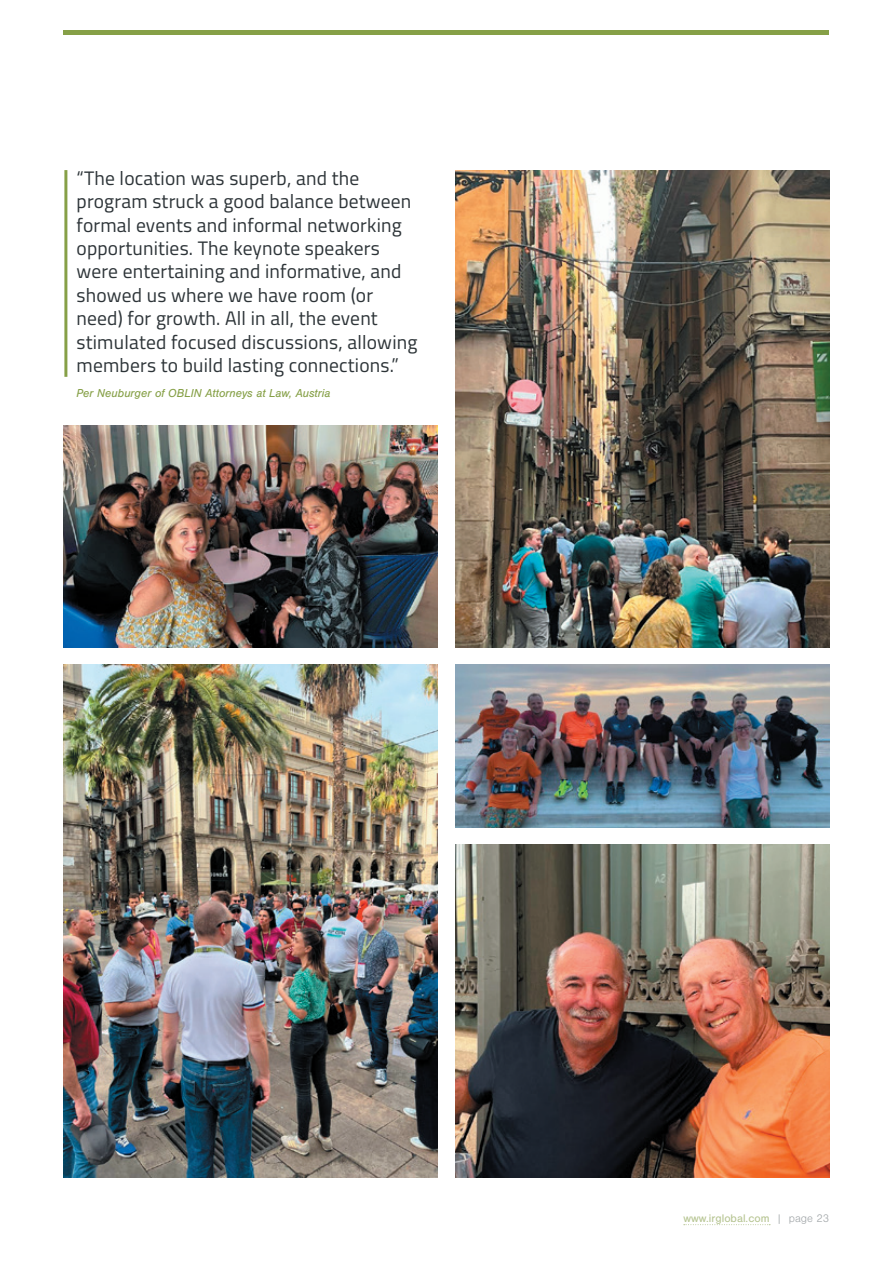
<style>
.page{position:relative;width:893px;height:1263px;background:#fff}
.page>*{position:absolute;margin:0;border:0;box-sizing:border-box;transform-origin:0 0}
.t1{font:19.5px/23.4px "Titillium";letter-spacing:.01em;color:#2d3438}
.Cite{font:italic 12px "Nimbus San";color:#86a047}
.t2{font:11.4px "Nimbus San";color:#859d48}
.s1{font-weight:300;color:#636b6f}
</style>
<div class="page">
<svg style="left:684px;top:1224px;width:86px;height:1px"></svg>
<hr style="left:64px;top:31px;width:765px;height:4px;background:#86a047">
<hr style="left:64px;top:170px;width:3px;height:207px;background:#86a047">
<img style="left:455px;top:844px;width:374px;height:334px">
<img style="left:455px;top:664px;width:374px;height:163px">
<img style="left:455px;top:170px;width:374px;height:477px">
<img style="left:64px;top:664px;width:374px;height:514px">
<img style="left:64px;top:425px;width:374px;height:222px">
<p class="t1" style="left:77px;top:165px;width:342px">“The location was superb, and the program struck a good balance between formal events and informal networking opportunities. The keynote speakers were entertaining and informative, and showed us where we have room (or need) for growth. All in all, the event stimulated focused discussions, allowing members to build lasting connections.”</p>
<p class="Cite" style="left:77px;top:386px;width:256px">Per Neuburger of OBLIN Attorneys at Law, Austria</p>
<p class="t2" style="left:683px;top:1212px;width:147px">www.irglobal.com <span class="s1">| page 23</span></p>
</div>
